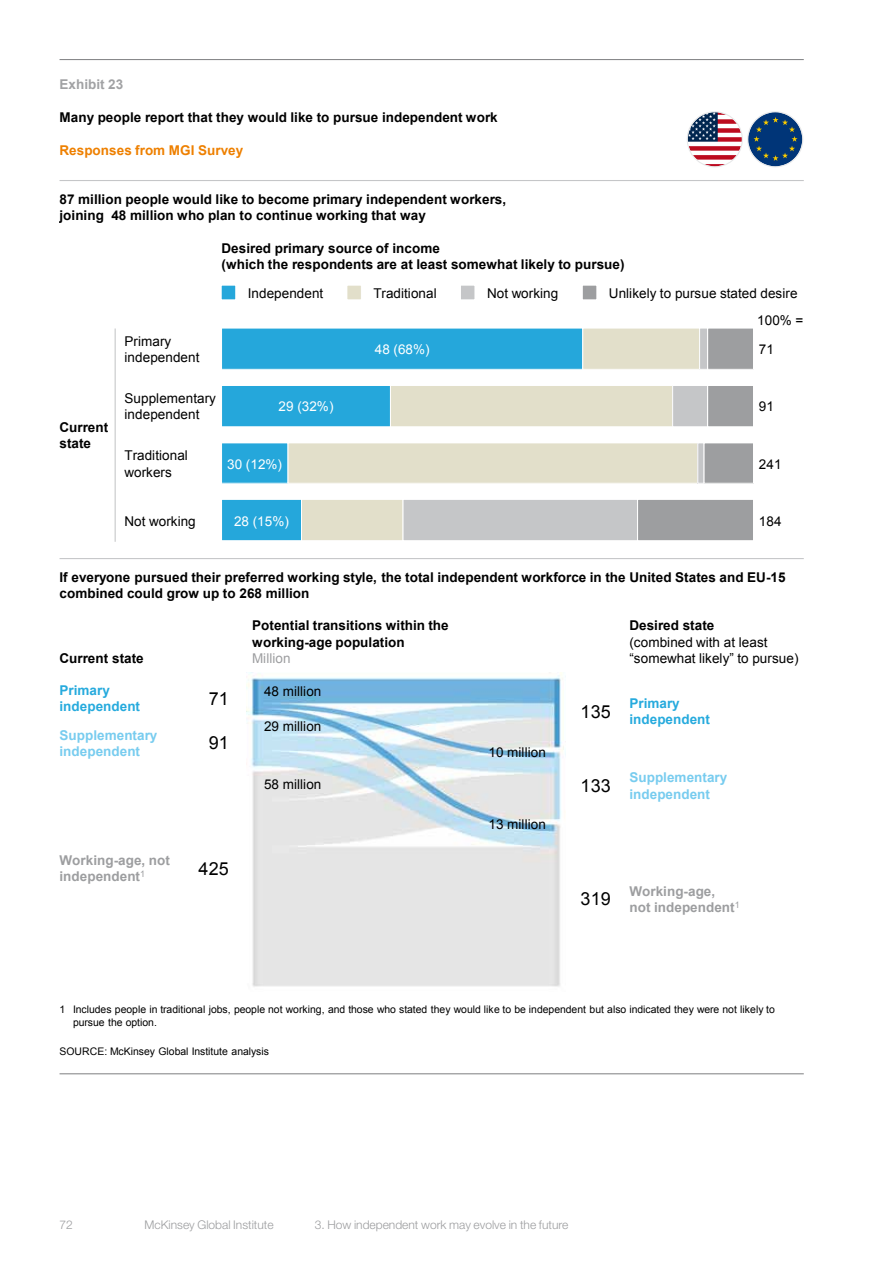
<style>
.page{position:relative;width:893px;height:1263px;background:#fff}
.page>*{position:absolute;margin:0;border:0;box-sizing:border-box;transform-origin:0 0}
.t1{font:18px "Arial";letter-spacing:.005em;color:#000}
.t2{font:700 13.5px/16.2px "Arial";color:#000}
.t3{font:13.5px/16.2px "Arial";letter-spacing:.005em;color:#000}
.t4{font:700 13.5px/16.2px "Arial";color:#9d9ea0}
.t5{font:700 13.5px/16.2px "Arial";color:#78ccef}
.t6{font:700 13.5px/16.2px "Arial";color:#26aadd}
.t7{font:13.5px "Arial";letter-spacing:.005em;color:#fff}
.t8{font:700 13.5px "Arial";color:#ee8000}
.t9{font:700 13.5px "Arial";color:#a1a2a4}
.t10{font:13.5px "Arial";letter-spacing:.005em;color:#9d9ea0}
.t11{font:300 12px "Helvetica Neue LT Std";color:#9c9d9f}
.t12{font:10.5px/12.6px "Arial";letter-spacing:-.005em;color:#000}
.t13{font:9px "Arial";color:#9d9ea0}
</style>
<div class="page">
<hr style="left:60px;top:59px;width:744px;height:1px;background:#87888a">
<hr style="left:60px;top:1073px;width:744px;height:1px;background:#87888a">
<img style="left:247px;top:672px;width:319px;height:315px">
<svg style="left:687px;top:111px;width:116px;height:56px"></svg>
<hr style="left:60px;top:180px;width:744px;height:1px;background:#c5c6c8">
<div style="left:222px;top:328px;width:361px;height:41px;background:#25a7db"></div>
<div style="left:221px;top:328px;width:362px;height:42px;border:1px solid #fff"></div>
<div style="left:222px;top:385px;width:168px;height:42px;background:#25a7db"></div>
<div style="left:221px;top:385px;width:170px;height:42px;border:1px solid #fff"></div>
<div style="left:222px;top:443px;width:66px;height:40px;background:#25a7db"></div>
<div style="left:221px;top:442px;width:67px;height:42px;border:1px solid #fff"></div>
<div style="left:222px;top:499px;width:79px;height:42px;background:#25a7db"></div>
<div style="left:221px;top:499px;width:81px;height:42px;border:1px solid #fff"></div>
<div style="left:583px;top:328px;width:117px;height:41px;background:#e2dfca"></div>
<div style="left:582px;top:328px;width:118px;height:42px;border:1px solid #fff"></div>
<div style="left:390px;top:385px;width:283px;height:42px;background:#e2dfca"></div>
<div style="left:390px;top:385px;width:283px;height:42px;border:1px solid #fff"></div>
<div style="left:288px;top:443px;width:410px;height:40px;background:#e2dfca"></div>
<div style="left:288px;top:442px;width:410px;height:42px;border:1px solid #fff"></div>
<div style="left:301px;top:499px;width:102px;height:42px;background:#e2dfca"></div>
<div style="left:301px;top:499px;width:102px;height:42px;border:1px solid #fff"></div>
<div style="left:700px;top:328px;width:8px;height:41px;background:#c5c6c8"></div>
<div style="left:699px;top:328px;width:9px;height:42px;border:1px solid #fff"></div>
<div style="left:673px;top:385px;width:35px;height:42px;background:#c5c6c8"></div>
<div style="left:672px;top:385px;width:36px;height:42px;border:1px solid #fff"></div>
<div style="left:698px;top:443px;width:6px;height:40px;background:#c5c6c8"></div>
<div style="left:697px;top:442px;width:7px;height:42px;border:1px solid #fff"></div>
<div style="left:403px;top:499px;width:235px;height:42px;background:#c5c6c8"></div>
<div style="left:403px;top:499px;width:235px;height:42px;border:1px solid #fff"></div>
<div style="left:708px;top:328px;width:45px;height:41px;background:#9d9ea0"></div>
<div style="left:707px;top:328px;width:47px;height:42px;border:1px solid #fff"></div>
<div style="left:708px;top:385px;width:45px;height:42px;background:#9d9ea0"></div>
<div style="left:707px;top:385px;width:47px;height:42px;border:1px solid #fff"></div>
<div style="left:704px;top:443px;width:49px;height:40px;background:#9d9ea0"></div>
<div style="left:704px;top:442px;width:50px;height:42px;border:1px solid #fff"></div>
<div style="left:638px;top:499px;width:115px;height:42px;background:#9d9ea0"></div>
<div style="left:637px;top:499px;width:117px;height:42px;border:1px solid #fff"></div>
<hr style="left:221px;top:320px;width:1px;height:229px;background:#fff">
<div style="left:582px;top:285px;width:15px;height:15px;background:#9d9ea0"></div>
<div style="left:582px;top:285px;width:15px;height:15px;border:1px solid #fff"></div>
<div style="left:221px;top:285px;width:15px;height:15px;background:#25a7db"></div>
<div style="left:221px;top:285px;width:15px;height:15px;border:1px solid #fff"></div>
<div style="left:460px;top:285px;width:15px;height:15px;background:#c5c6c8"></div>
<div style="left:460px;top:285px;width:16px;height:15px;border:1px solid #fff"></div>
<div style="left:347px;top:285px;width:14px;height:15px;background:#e2dfca"></div>
<div style="left:346px;top:285px;width:16px;height:15px;border:1px solid #fff"></div>
<hr style="left:115px;top:328px;width:1px;height:214px;background:#c5c6c8">
<hr style="left:60px;top:558px;width:744px;height:1px;background:#c5c6c8">
<p class="t9" style="left:60px;top:75px;width:65px">Exhibit 23</p>
<p class="t2" style="left:60px;top:109px;width:440px">Many people report that they would like to pursue independent work</p>
<p class="t8" style="left:60px;top:140px;width:185px">Responses from MGI Survey</p>
<p class="t2" style="left:60px;top:191px;width:448px">87 million people would like to become primary independent workers, joining 48 million who plan to continue working that way</p>
<p class="t2" style="left:222px;top:240px;width:405px">Desired primary source of income<br>(which the respondents are at least somewhat likely to pursue)</p>
<p class="t3" style="left:248px;top:285px;width:77px">Independent</p>
<p class="t3" style="left:373px;top:285px;width:65px">Traditional</p>
<p class="t3" style="left:487px;top:285px;width:73px">Not working</p>
<p class="t3" style="left:609px;top:285px;width:190px">Unlikely to pursue stated desire</p>
<p class="t2" style="left:60px;top:419px;width:50px">Current state</p>
<p class="t3" style="left:125px;top:333px;width:76px">Primary independent</p>
<p class="t3" style="left:125px;top:390px;width:93px">Supplementary independent</p>
<p class="t3" style="left:125px;top:447px;width:65px">Traditional workers</p>
<p class="t7" style="left:279px;top:397px;width:56px">29 (32%)</p>
<p class="t7" style="left:227px;top:454px;width:56px">30 (12%)</p>
<p class="t3" style="left:125px;top:513px;width:73px">Not working</p>
<p class="t7" style="left:234px;top:512px;width:56px">28 (15%)</p>
<p class="t7" style="left:375px;top:340px;width:56px">48 (68%)</p>
<p class="t3" style="left:757px;top:312px;width:48px">100% =</p>
<p class="t3" style="left:759px;top:341px;width:17px">71</p>
<p class="t3" style="left:759px;top:398px;width:17px">91</p>
<p class="t3" style="left:759px;top:456px;width:24px">241</p>
<p class="t3" style="left:759px;top:513px;width:24px">184</p>
<p class="t2" style="left:60px;top:569px;width:728px">If everyone pursued their preferred working style, the total independent workforce in the United States and EU-15 combined could grow up to 268 million</p>
<p class="t2" style="left:60px;top:650px;width:86px">Current state</p>
<p class="t6" style="left:60px;top:682px;width:82px">Primary independent</p>
<h1 class="t1" style="left:209px;top:686px;width:22px">71</h1>
<p class="t5" style="left:60px;top:727px;width:99px">Supplementary independent</p>
<h1 class="t1" style="left:209px;top:731px;width:22px">91</h1>
<p class="t2" style="left:252px;top:618px;width:198px">Potential transitions within the working-age population</p>
<p class="t10" style="left:252px;top:649px;width:40px">Million</p>
<p class="t3" style="left:264px;top:683px;width:59px">48 million</p>
<p class="t3" style="left:264px;top:718px;width:59px">29 million</p>
<p class="t3" style="left:264px;top:776px;width:59px">58 million</p>
<p class="t4" style="left:60px;top:852px;width:112px">Working-age, not independent<sup>1</sup></p>
<h1 class="t1" style="left:199px;top:856px;width:32px">425</h1>
<p class="t3" style="left:488px;top:744px;width:59px">10 million</p>
<p class="t3" style="left:488px;top:816px;width:59px">13 million</p>
<h1 class="t1" style="left:581px;top:699px;width:32px">135</h1>
<h1 class="t1" style="left:581px;top:773px;width:32px">133</h1>
<p class="t2" style="left:629px;top:618px;width:86px">Desired state</p>
<p class="t3" style="left:629px;top:634px;width:171px">(combined with at least “somewhat likely” to pursue)</p>
<p class="t6" style="left:629px;top:695px;width:82px">Primary independent</p>
<p class="t5" style="left:629px;top:770px;width:99px">Supplementary independent</p>
<p class="t4" style="left:629px;top:883px;width:107px">Working-age, not independent</p>
<h1 class="t1" style="left:581px;top:887px;width:32px">319</h1>
<p class="t13" style="left:735px;top:898px;width:7px">1</p>
<p class="t12" style="left:73px;top:1003px;width:703px;text-indent:-13px">1 Includes people in traditional jobs, people not working, and those who stated they would like to be independent but also indicated they were not likely to pursue the option.</p>
<p class="t12" style="left:60px;top:1045px;width:211px">SOURCE: McKinsey Global Institute analysis</p>
<p class="t11" style="left:60px;top:1217px;width:15px">72</p>
<p class="t11" style="left:145px;top:1217px;width:131px">McKinsey Global Institute</p>
<p class="t11" style="left:315px;top:1217px;width:255px">3. How independent work may evolve in the future</p>
</div>
